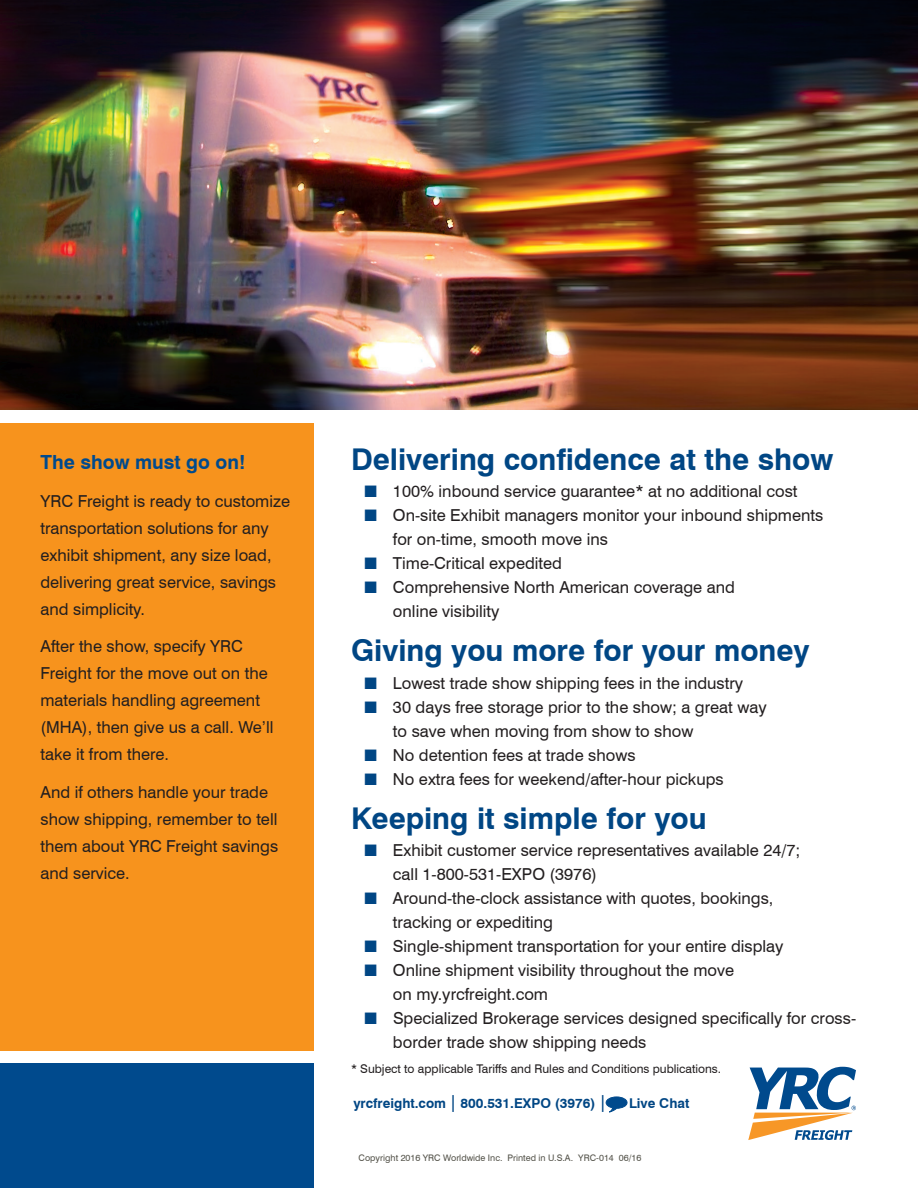
<style>
.page{position:relative;width:918px;height:1188px;background:#fff}
.page>*{position:absolute;margin:0;border:0;box-sizing:border-box;transform-origin:0 0}
.t1{font:700 30px "Swiss 721 BT";color:#004684}
.t2{font:700 19.5px "Swiss 721 BT";color:#004a8d}
.t3{font:16.5px/27px "Swiss 721 BT";color:#231f20}
.t4{font:700 13.5px "Swiss 721 BT";color:#004684}
.t5{font:12px "Swiss 721 BT";color:#231f20}
.t6{font:9px "Swiss 721 BT";color:#535249}
.s1{color:#004684}
.s2{font-size:16.8px}
</style>
<div class="page">
<div style="left:0;top:1063px;width:314px;height:125px;background:#004a8d"></div>
<div style="left:0;top:423px;width:314px;height:628px;background:#f7931d"></div>
<svg style="left:606px;top:1097px;width:21px;height:15px"></svg>
<svg style="left:748px;top:1067px;width:108px;height:73px"></svg>
<img style="left:0;top:0;width:918px;height:409px">
<p class="t2" style="left:40px;top:450px;width:207px">The show must go on!</p>
<p class="t3" style="left:40px;top:487px;width:251px">YRC Freight is ready to customize transportation solutions for any exhibit shipment, any size load, delivering great service, savings and simplicity.</p>
<p class="t3" style="left:40px;top:633px;width:235px">After the show, specify YRC<br>Freight for the move out on the materials handling agreement (MHA), then give us a call. We’ll take it from there.</p>
<p class="t3" style="left:40px;top:779px;width:239px">And if others handle your trade show shipping, remember to tell them about YRC Freight savings and service.</p>
<p class="t1" style="left:351px;top:441px;width:484px">Delivering confidence at the show</p>
<p class="t3" style="left:364px;top:478px;width:435px"><span class="s1">■</span> 100% inbound service guarantee* at no additional cost</p>
<p class="t3" style="left:393px;top:503px;width:432px;line-height:24px;text-indent:-28px"><span class="s1">■</span> On-site Exhibit managers monitor your inbound shipments for on-time, smooth move ins</p>
<p class="t3" style="left:364px;top:550px;width:199px"><span class="s1">■</span> Time-Critical expedited</p>
<p class="t3" style="left:393px;top:575px;width:343px;line-height:24px;text-indent:-28px"><span class="s1">■</span> Comprehensive North American coverage and online visibility</p>
<p class="t1" style="left:351px;top:633px;width:460px">Giving you more for your money</p>
<p class="t3" style="left:364px;top:669px;width:380px"><span class="s1">■</span> Lowest trade show shipping fees in the industry</p>
<p class="t3" style="left:393px;top:695px;width:375px;line-height:24px;text-indent:-28px"><span class="s1">■</span> 30 days free storage prior to the show; a great way to save when moving from show to show</p>
<p class="t3" style="left:364px;top:741px;width:273px"><span class="s1">■</span> No detention fees at trade shows</p>
<p class="t3" style="left:364px;top:765px;width:361px"><span class="s1">■</span> No extra fees for weekend/after-hour pickups</p>
<p class="t1" style="left:351px;top:800px;width:357px">Keeping it simple for you</p>
<p class="t3" style="left:393px;top:838px;width:409px;line-height:24px;text-indent:-28px"><span class="s1">■</span> Exhibit customer service representatives available 24/7; call 1-800-531-EXPO (3976)</p>
<p class="t3" style="left:393px;top:886px;width:382px;line-height:24px;text-indent:-28px"><span class="s1">■</span> Around-the-clock assistance with quotes, bookings, tracking or expediting</p>
<p class="t3" style="left:364px;top:933px;width:421px"><span class="s1">■</span> Single-shipment transportation for your entire display</p>
<p class="t3" style="left:393px;top:958px;width:343px;line-height:24px;text-indent:-28px"><span class="s1">■</span> Online shipment visibility throughout the move on my.yrcfreight.com</p>
<p class="t3" style="left:393px;top:1006px;width:465px;line-height:24px;text-indent:-28px"><span class="s1">■</span> Specialized Brokerage services designed specifically for cross&shy;border trade show shipping needs</p>
<p class="t5" style="left:351px;top:1061px;width:372px">* Subject to applicable Tariffs and Rules and Conditions publications.</p>
<p class="t4" style="left:353px;top:1095px;width:254px">yrcfreight.com <span class="s2">|</span> 800.531.EXPO (3976) <span class="s2">|</span></p>
<p class="t4" style="left:629px;top:1095px;width:62px">Live Chat</p>
<p class="t6" style="left:359px;top:1153px;width:284px">Copyright 2016 YRC Worldwide Inc. Printed in U.S.A. YRC-014 06/16</p>
</div>
